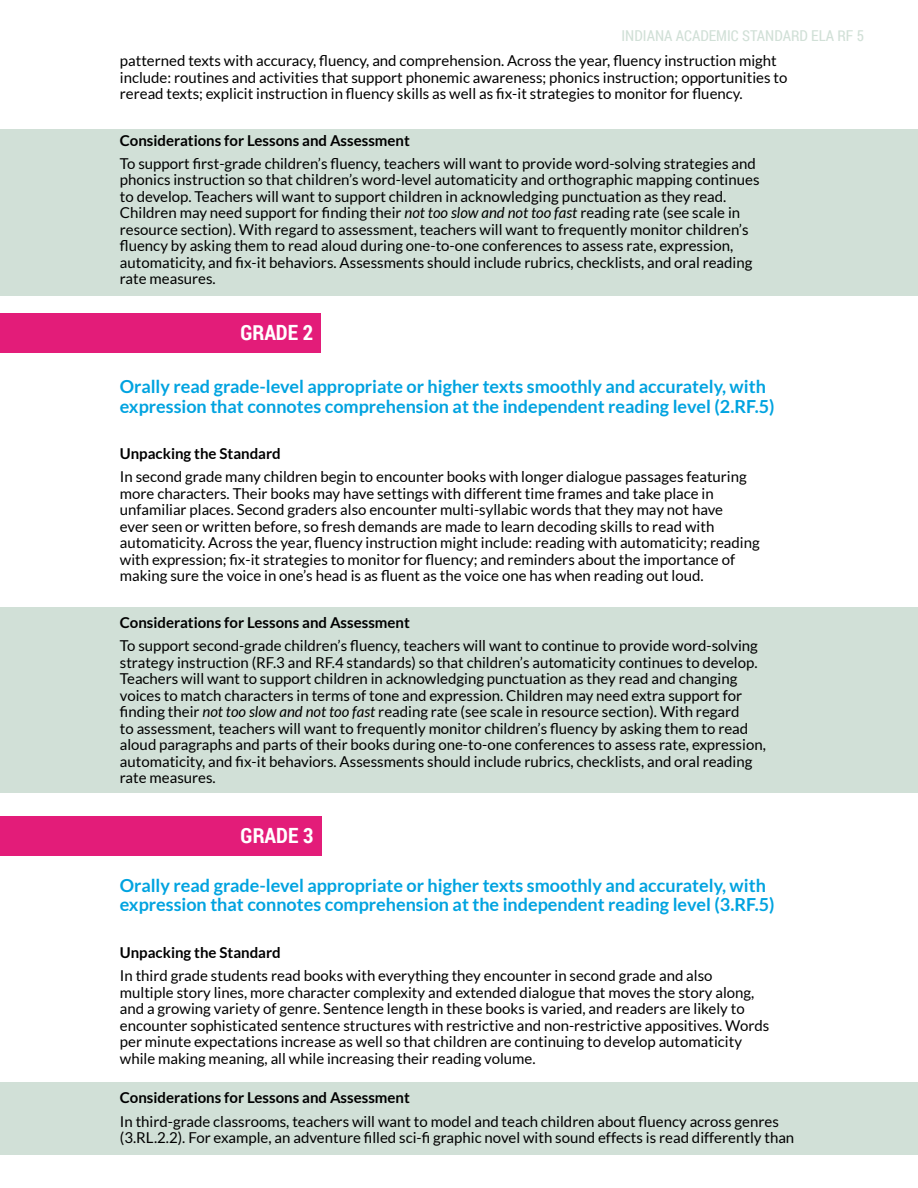
<style>
.page{position:relative;width:918px;height:1188px;background:#fff}
.page>*{position:absolute;margin:0;border:0;box-sizing:border-box;transform-origin:0 0}
.t1{font:700 21px "Roboto Condensed";color:#fff}
.t2{font:700 18px/19.5px "Lato";color:#00a3e0}
.t3{font:15px/16.5px "Lato";color:#000}
.t4{font:700 15px "Lato";color:#000}
.t5{font:15px "Roboto Condensed";color:#d1e0d7}
.s1{font-style:italic}
</style>
<div class="page">
<div style="left:0;top:1082px;width:918px;height:73px;background:#d1e0d7"></div>
<div style="left:0;top:607px;width:918px;height:186px;background:#d1e0d7"></div>
<div style="left:0;top:130px;width:918px;height:166px;background:#d1e0d7"></div>
<div style="left:0;top:816px;width:321px;height:40px;background:#e31c79"></div>
<div style="left:0;top:313px;width:321px;height:40px;background:#e31c79"></div>
<p class="t5" style="left:621px;top:25px;width:244px">INDIANA ACADEMIC STANDARD ELA RF 5</p>
<p class="t3" style="left:120px;top:52px;width:669px">patterned texts with accuracy, fluency, and comprehension. Across the year, fluency instruction might include: routines and activities that support phonemic awareness; phonics instruction; opportunities to reread texts; explicit instruction in fluency skills as well as fix-it strategies to monitor for fluency.</p>
<p class="t4" style="left:120px;top:132px;width:291px">Considerations for Lessons and Assessment</p>
<p class="t3" style="left:120px;top:155px;width:641px">To support first-grade children’s fluency, teachers will want to provide word-solving strategies and phonics instruction so that children’s word-level automaticity and orthographic mapping continues to develop. Teachers will want to support children in acknowledging punctuation as they read.<br>Children may need support for finding their <span class="s1">not too slow and not too fast</span> reading rate (see scale in resource section). With regard to assessment, teachers will want to frequently monitor children’s fluency by asking them to read aloud during one-to-one conferences to assess rate, expression, automaticity, and fix-it behaviors. Assessments should include rubrics, checklists, and oral reading rate measures.</p>
<h1 class="t1" style="left:240px;top:318px;width:74px">GRADE 2</h1>
<p class="t2" style="left:120px;top:377px;width:656px">Orally read grade-level appropriate or higher texts smoothly and accurately, with expression that connotes comprehension at the independent reading level (2.RF.5)</p>
<p class="t4" style="left:120px;top:445px;width:162px">Unpacking the Standard</p>
<p class="t3" style="left:120px;top:469px;width:641px">In second grade many children begin to encounter books with longer dialogue passages featuring more characters. Their books may have settings with different time frames and take place in unfamiliar places. Second graders also encounter multi-syllabic words that they may not have<br>ever seen or written before, so fresh demands are made to learn decoding skills to read with automaticity. Across the year, fluency instruction might include: reading with automaticity; reading with expression; fix-it strategies to monitor for fluency; and reminders about the importance of making sure the voice in one’s head is as fluent as the voice one has when reading out loud.</p>
<p class="t4" style="left:120px;top:614px;width:291px">Considerations for Lessons and Assessment</p>
<p class="t3" style="left:120px;top:637px;width:647px">To support second-grade children’s fluency, teachers will want to continue to provide word-solving strategy instruction (RF.3 and RF.4 standards) so that children’s automaticity continues to develop.<br>Teachers will want to support children in acknowledging punctuation as they read and changing voices to match characters in terms of tone and expression. Children may need extra support for finding their <span class="s1">not too slow and not too fast</span> reading rate (see scale in resource section). With regard<br>to assessment, teachers will want to frequently monitor children’s fluency by asking them to read aloud paragraphs and parts of their books during one-to-one conferences to assess rate, expression, automaticity, and fix-it behaviors. Assessments should include rubrics, checklists, and oral reading rate measures.</p>
<h1 class="t1" style="left:241px;top:820px;width:74px">GRADE 3</h1>
<p class="t2" style="left:120px;top:875px;width:656px">Orally read grade-level appropriate or higher texts smoothly and accurately, with expression that connotes comprehension at the independent reading level (3.RF.5)</p>
<p class="t4" style="left:120px;top:944px;width:162px">Unpacking the Standard</p>
<p class="t3" style="left:120px;top:967px;width:651px">In third grade students read books with everything they encounter in second grade and also multiple story lines, more character complexity and extended dialogue that moves the story along, and a growing variety of genre. Sentence length in these books is varied, and readers are likely to encounter sophisticated sentence structures with restrictive and non-restrictive appositives. Words per minute expectations increase as well so that children are continuing to develop automaticity while making meaning, all while increasing their reading volume.</p>
<p class="t4" style="left:120px;top:1089px;width:291px">Considerations for Lessons and Assessment</p>
<p class="t3" style="left:120px;top:1113px;width:676px">In third-grade classrooms, teachers will want to model and teach children about fluency across genres (3.RL.2.2). For example, an adventure filled sci-fi graphic novel with sound effects is read differently than</p>
</div>
